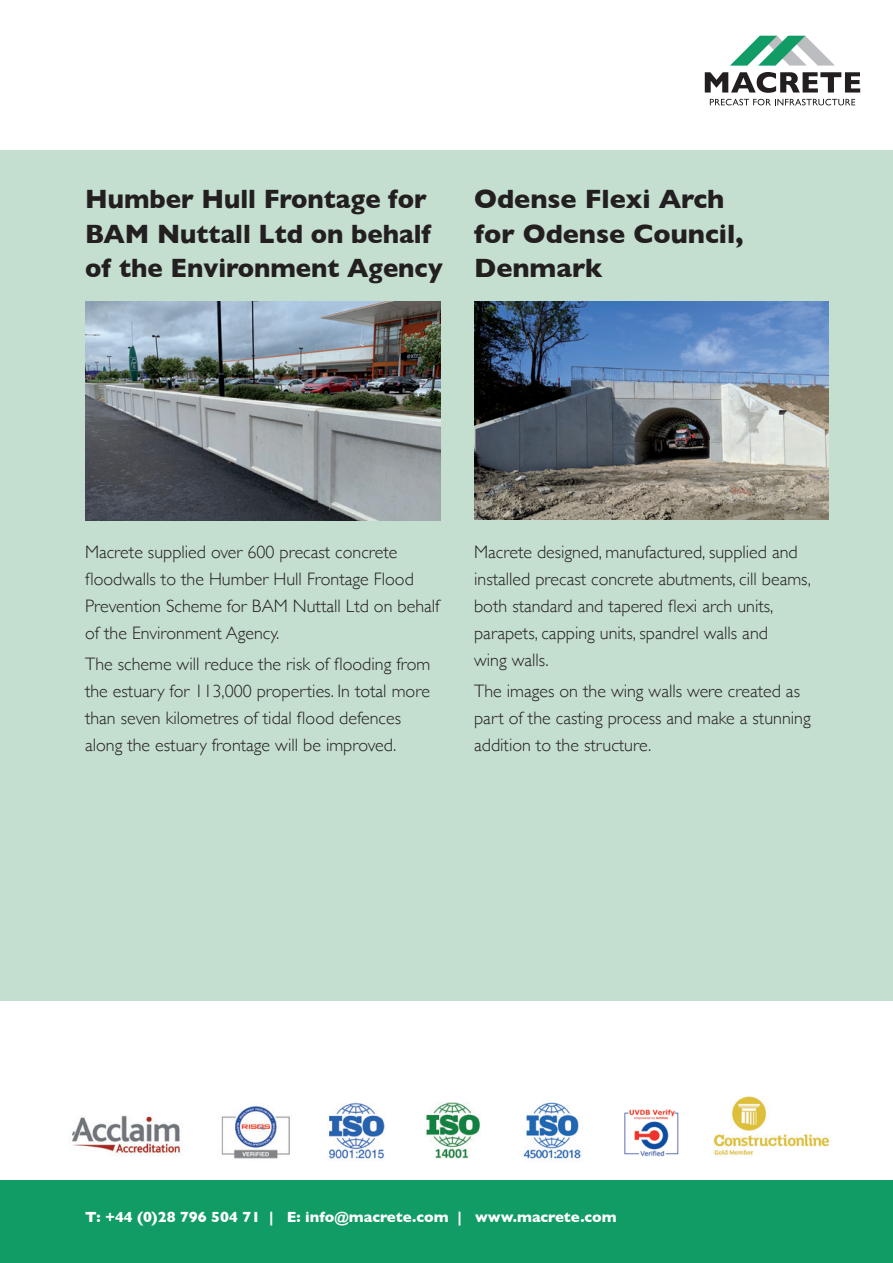
<style>
.page{position:relative;width:893px;height:1263px;background:#fff}
.page>*{position:absolute;margin:0;border:0;box-sizing:border-box;transform-origin:0 0}
.t1{font:700 27px/34.5px "Gill Sans";color:#231f20;scale:.95 1}
.t2{font:700 27px/34.5px "Gill Sans";color:#231f20}
.t3{font:300 18px/27px "Gill Sans";color:#231f20}
.t4{font:700 15px "Gill Sans";color:#fff}
</style>
<div class="page">
<div style="left:0;top:1180px;width:893px;height:83px;background:#119c65"></div>
<svg style="left:705px;top:72px;width:155px;height:21px"></svg>
<svg style="left:730px;top:36px;width:105px;height:30px"></svg>
<svg style="left:710px;top:99px;width:145px;height:6px"></svg>
<img style="left:72px;top:1115px;width:109px;height:41px">
<img style="left:713px;top:1096px;width:116px;height:59px">
<img style="left:624px;top:1109px;width:55px;height:48px">
<img style="left:221px;top:1106px;width:69px;height:53px">
<img style="left:523px;top:1102px;width:58px;height:57px">
<img style="left:426px;top:1103px;width:54px;height:56px">
<img style="left:329px;top:1102px;width:56px;height:58px">
<div style="left:0;top:150px;width:893px;height:850px;background:#c4decf"></div>
<img style="left:85px;top:302px;width:355px;height:218px">
<img style="left:475px;top:302px;width:354px;height:217px">
<p class="t1" style="left:85px;top:181px;width:378px">Humber Hull Frontage for<br>BAM Nuttall Ltd on behalf of the Environment Agency</p>
<p class="t2" style="left:474px;top:181px;width:271px">Odense Flexi Arch for Odense Council,<br>Denmark</p>
<p class="t3" style="left:85px;top:538px;width:356px">Macrete supplied over 600 precast concrete floodwalls to the Humber Hull Frontage Flood Prevention Scheme for BAM Nuttall Ltd on behalf of the Environment Agency.</p>
<p class="t3" style="left:85px;top:650px;width:347px">The scheme will reduce the risk of flooding from the estuary for 113,000 properties. In total more than seven kilometres of tidal flood defences along the estuary frontage will be improved.</p>
<p class="t3" style="left:474px;top:538px;width:338px">Macrete designed, manufactured, supplied and installed precast concrete abutments, cill beams, both standard and tapered flexi arch units, parapets, capping units, spandrel walls and<br>wing walls.</p>
<p class="t3" style="left:474px;top:677px;width:338px">The images on the wing walls were created as part of the casting process and make a stunning addition to the structure.</p>
<p class="t4" style="left:85px;top:1205px;width:533px">T: +44 (0)28 796 504 71 | E: info@macrete.com | www.macrete.com</p>
</div>
